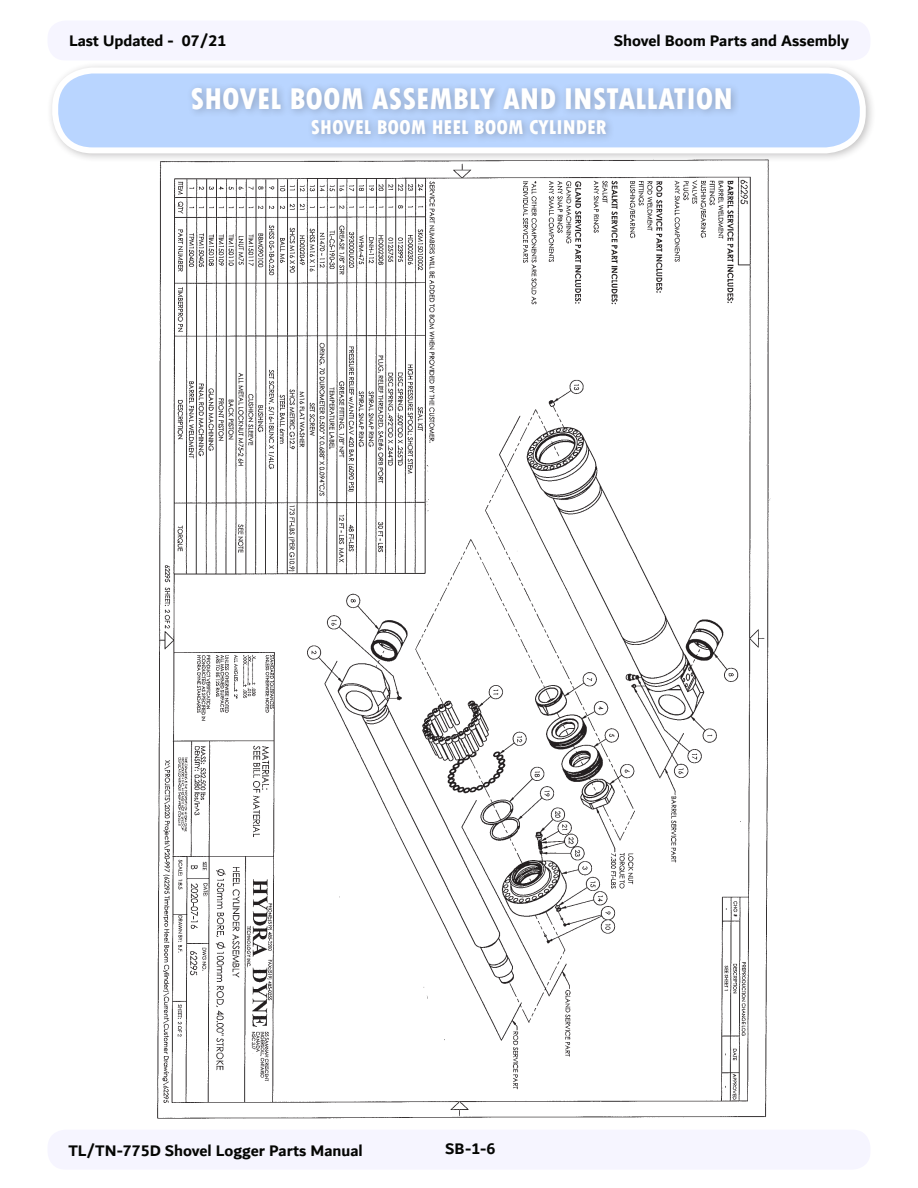
<style>
.page{position:relative;width:918px;height:1188px;background:#fff}
.page>*{position:absolute;margin:0;border:0;box-sizing:border-box;transform-origin:0 0}
.Main_Heading{font:800 condensed 31.5px "Tw Cen";color:#fff}
.Main_Heading_Sub{font:800 condensed 21px "Tw Cen";color:#fff}
.t1{font:700 16.5px "Dubai";color:#040503}
</style>
<div class="page">
<div style="left:48px;top:21px;width:822px;height:39px;background:#f6f5ff;border-radius:18px"></div>
<div style="left:48px;top:1130px;width:822px;height:40px;background:#f6f5ff;border-radius:18px"></div>
<img style="left:157px;top:163px;width:614px;height:956px">
<div style="left:46px;top:61px;width:830px;height:102px;background:#231f20;opacity:.28"></div>
<div style="left:55px;top:70px;width:808px;height:80px;background:#b9d5ff;border-radius:38px"></div>
<div style="left:52px;top:68px;width:814px;height:85px;border:6px solid #fff;border-radius:38px"></div>
<div style="left:186px;top:82px;width:555px;height:62px;background:#231f20;opacity:.28"></div>
<p class="t1" style="left:69px;top:31px;width:159px">Last Updated - 07/21</p>
<p class="t1" style="left:614px;top:31px;width:237px">Shovel Boom Parts and Assembly</p>
<p class="Main_Heading" style="left:191px;top:80px;width:544px">SHOVEL BOOM ASSEMBLY AND INSTALLATION</p>
<p class="Main_Heading_Sub" style="left:311px;top:115px;width:297px">SHOVEL BOOM HEEL BOOM CYLINDER</p>
<p class="t1" style="left:68px;top:1141px;width:296px">TL/TN-775D Shovel Logger Parts Manual</p>
<p class="t1" style="left:445px;top:1139px;width:52px">SB-1-6</p>
</div>
